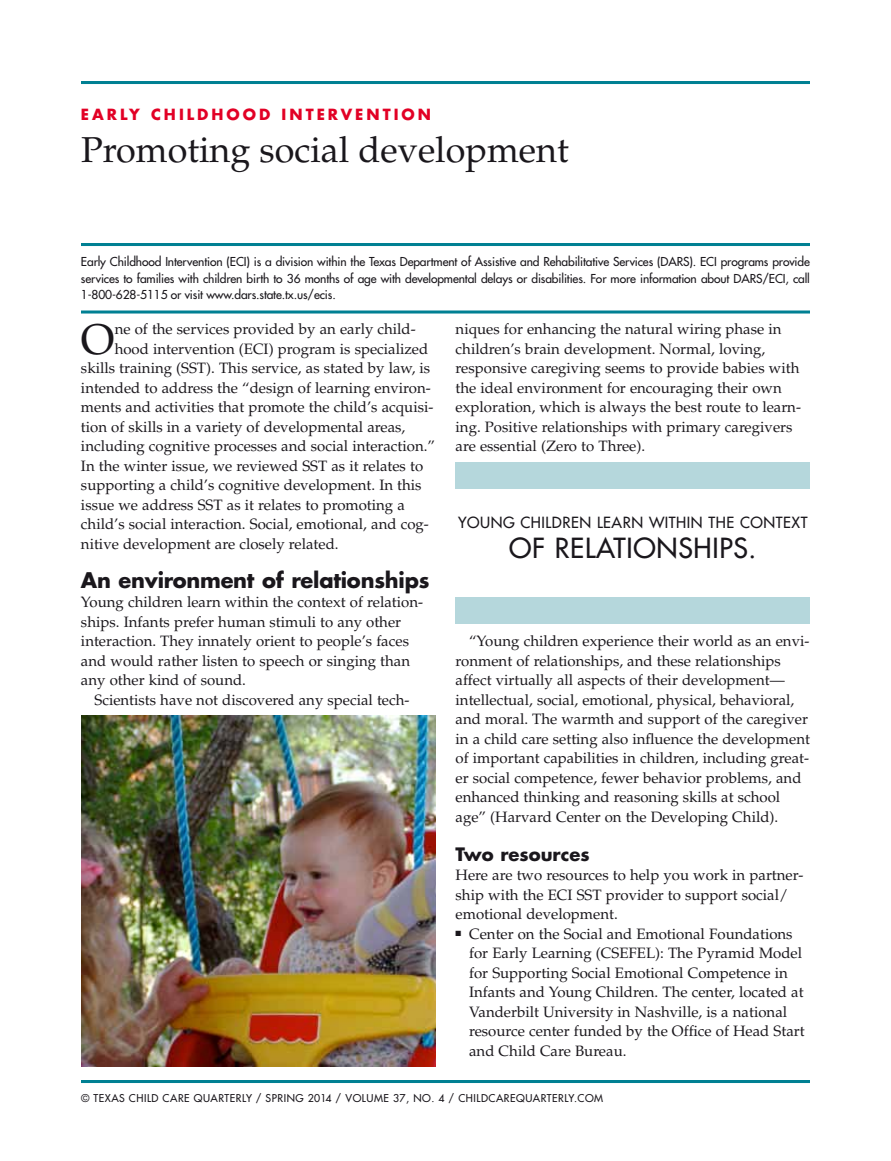
<style>
.page{position:relative;width:891px;height:1161px;background:#fff}
.page>*{position:absolute;margin:0;border:0;box-sizing:border-box;transform-origin:0 0}
.t1{font:42.9px "Palatino";color:#1a171c}
.t2{font:36px "Palatino";color:#1a171c}
.t3{font:27px "Futura";letter-spacing:.025em;color:#1a171c}
.t4{font:700 21px "Futura";letter-spacing:-.01em;color:#1a171c}
.t5{font:700 18px "Futura";color:#1a171c}
.t6{font:15px/19.5px "Palatino";color:#1a171c}
.t7{font:15px "Futura";letter-spacing:.035em;color:#1a171c}
.t8{font:700 15px "Futura";letter-spacing:.2em;color:#e20025}
.t9{font:12px/16.5px "Futura";letter-spacing:-.01em;color:#1a171c}
.t10{font:10.5px "Futura";letter-spacing:.05em;color:#1a171c}
</style>
<div class="page">
<hr style="left:81px;top:81px;width:729px;height:3px;background:#008093">
<hr style="left:81px;top:1080px;width:729px;height:3px;background:#008093">
<hr style="left:81px;top:311px;width:729px;height:3px;background:#008093">
<hr style="left:81px;top:243px;width:729px;height:3px;background:#008093">
<div style="left:456px;top:462px;width:354px;height:27px;background:#b5d7dc"></div>
<div style="left:456px;top:597px;width:354px;height:27px;background:#b5d7dc"></div>
<img style="left:81px;top:716px;width:354px;height:350px">
<p class="t8" style="left:81px;top:104px;width:352px">early childhood intervention</p>
<h2 class="t2" style="left:81px;top:129px;width:489px">Promoting social development</h2>
<p class="t9" style="left:81px;top:253px;width:583px">Early Childhood Intervention (ECI) is a division within the Texas Department of Assistive and Rehabilitative Services (DARS</p>
<p class="t9" style="left:81px;top:253px;width:731px;text-indent:608px">). ECI programs provide services to families with children birth to 36 months of age with developmental delays or disabilities. For more information about DARS</p>
<p class="t9" style="left:762px;top:270px;width:49px">/ECI, call</p>
<p class="t9" style="left:81px;top:286px;width:256px">1-800-628-5115 or visit www.dars.state.tx.us/ecis.</p>
<h1 class="t1" style="left:81px;top:314px;width:35px">O</h1>
<p class="t6" style="left:115px;top:319px;width:303px">ne of the services provided by an early child-</p>
<p class="t6" style="left:115px;top:339px;width:315px">hood intervention (ECI) program is specialized</p>
<p class="t6" style="left:81px;top:358px;width:351px">skills training (SST). This service, as stated by law, is</p>
<p class="t6" style="left:81px;top:378px;width:351px">intended to address the “design of learning environ-</p>
<p class="t6" style="left:81px;top:397px;width:354px">ments and activities that promote the child’s acquisi-</p>
<p class="t6" style="left:81px;top:417px;width:326px">tion of skills in a variety of developmental areas,</p>
<p class="t6" style="left:81px;top:436px;width:356px">including cognitive processes and social interaction.”</p>
<p class="t6" style="left:81px;top:456px;width:344px">In the winter issue, we reviewed SST as it relates to</p>
<p class="t6" style="left:81px;top:475px;width:342px">supporting a child’s cognitive development. In this</p>
<p class="t6" style="left:81px;top:495px;width:325px">issue we address SST as it relates to promoting a</p>
<p class="t6" style="left:81px;top:514px;width:349px">child’s social interaction. Social, emotional, and cog-</p>
<p class="t6" style="left:81px;top:534px;width:259px">nitive development are closely related.</p>
<h3 class="t4" style="left:81px;top:565px;width:350px">An environment of relationships</h3>
<p class="t6" style="left:81px;top:592px;width:344px">Young children learn within the context of relation&shy;ships. Infants prefer human stimuli to any other interaction. They innately orient to people’s faces and would rather listen to speech or singing than any other kind of sound.</p>
<p class="t6" style="left:94px;top:690px;width:317px">Scientists have not discovered any special tech-</p>
<p class="t6" style="left:456px;top:319px;width:347px">niques for enhancing the natural wiring phase in children’s brain development. Normal, loving, responsive caregiving seems to provide babies with the ideal environment for encouraging their own exploration, which is always the best route to learn&shy;ing. Positive relationships with primary caregivers are essential (Zero to Three).</p>
<p class="t7" style="left:458px;top:513px;width:288px">young children learn within the co</p>
<p class="t7" style="left:764px;top:513px;width:42px">ntext</p>
<h3 class="t3" style="left:509px;top:531px;width:249px">of relationships.</h3>
<p class="t6" style="left:456px;top:631px;width:356px;text-indent:14px">“Young children experience their world as an envi&shy;ronment of relationships, and these relationships affect virtually all aspects of their development— intellectual, social, emotional, physical, behavioral, and moral. The warmth and support of the caregiver in a child care setting also influence the development of important capabilities in children, including great&shy;er social competence, fewer behavior problems, and enhanced thinking and reasoning skills at school age” (Harvard Center on the Developing Child).</p>
<p class="t5" style="left:456px;top:841px;width:135px">Two resources</p>
<p class="t6" style="left:456px;top:865px;width:349px">Here are two resources to help you work in partner&shy;ship with the ECI SST provider to support social/ emotional development.</p>
<p class="t6" style="left:469px;top:924px;width:337px;text-indent:-14px">■ Center on the Social and Emotional Foundations for Early Learning (CSEFEL): The Pyramid Model for Supporting Social Emotional Competence in Infants and Young Children. The center, located at Vanderbilt University in Nashville, is a national resource center funded by the Office of Head Start and Child Care Bureau.</p>
<p class="t10" style="left:81px;top:1091px;width:500px">© Texas Child Care quarterly / spring 2014 / VOLU ME 37, NO. 4 / childcarequarterly.com</p>
</div>
